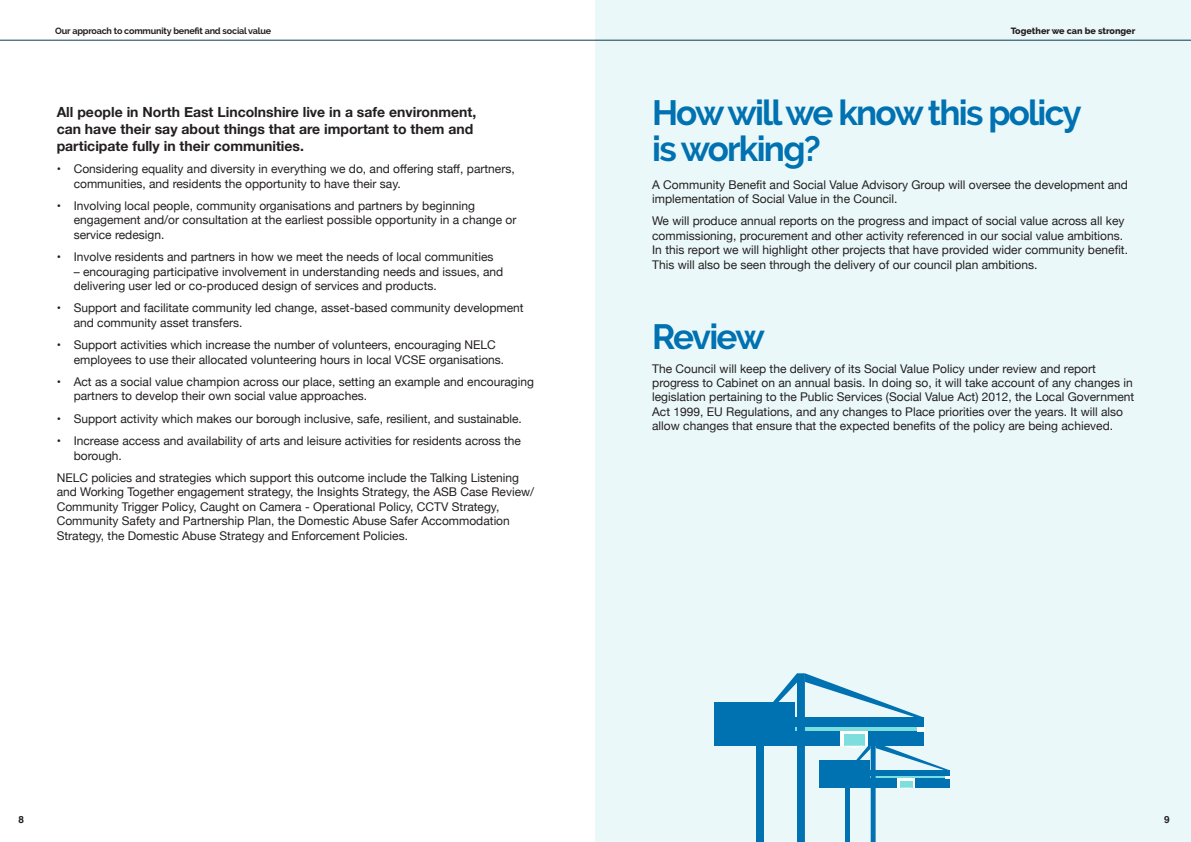
<style>
.page{position:relative;width:1191px;height:842px;background:#fff}
.page>*{position:absolute;margin:0;border:0;box-sizing:border-box;transform-origin:0 0}
.t1{font:700 35px/36px "Raleway";letter-spacing:-.05em;color:#0071b1}
.t2{font:700 14px/16.8px "Helvetica Neue";color:#231f20}
.t3{font:12px/14.4px "Helvetica Neue";color:#231f20}
.t4{font:700 10px "Helvetica";color:#231f20}
.t5{font:700 9px "Raleway";letter-spacing:-.02em;color:#231f20}
.t6{font:800 9px "Raleway";color:#231f20}
</style>
<div class="page">
<div style="left:595px;top:0;width:596px;height:842px;background:#ebf8f9"></div>
<hr style="left:722px;top:727px;width:194px;height:4px;background:#7ddede">
<div style="left:714px;top:718px;width:210px;height:9px;background:#0071b1"></div>
<div style="left:714px;top:731px;width:210px;height:15px;background:#0071b1"></div>
<svg style="left:773px;top:673px;width:24px;height:45px"></svg>
<svg style="left:805px;top:673px;width:119px;height:45px"></svg>
<div style="left:755px;top:741px;width:8px;height:101px;background:#0071b1"></div>
<div style="left:797px;top:673px;width:8px;height:169px;background:#0071b1"></div>
<div style="left:840px;top:731px;width:28px;height:15px;background:#fff"></div>
<div style="left:844px;top:734px;width:20px;height:12px;background:#7ddede"></div>
<svg style="left:916px;top:727px;width:8px;height:4px"></svg>
<div style="left:714px;top:702px;width:80px;height:44px;background:#0071b1"></div>
<hr style="left:824px;top:776px;width:121px;height:2px;background:#7ddede">
<div style="left:819px;top:770px;width:130px;height:6px;background:#0071b1"></div>
<div style="left:819px;top:778px;width:130px;height:10px;background:#0071b1"></div>
<svg style="left:844px;top:743px;width:105px;height:27px"></svg>
<div style="left:845px;top:784px;width:5px;height:58px;background:#0071b1"></div>
<div style="left:870px;top:743px;width:5px;height:99px;background:#0071b1"></div>
<div style="left:897px;top:778px;width:18px;height:10px;background:#fff"></div>
<div style="left:899px;top:781px;width:13px;height:7px;background:#7ddede"></div>
<div style="left:819px;top:760px;width:50px;height:28px;background:#0071b1"></div>
<hr style="left:0;top:40px;width:1191px;height:1px;background:#0a3d4f">
<p class="t5" style="left:55px;top:25px;width:218px">Our approach to community benefit and social value</p>
<p class="t6" style="left:1010px;top:25px;width:126px">Together we can be stronger</p>
<p class="t2" style="left:57px;top:104px;width:421px">All people in North East Lincolnshire live in a safe environment, can have their say about things that are important to them and participate fully in their communities.</p>
<p class="t3" style="left:74px;top:162px;width:442px;text-indent:-17px">• Considering equality and diversity in everything we do, and offering staff, partners, communities, and residents the opportunity to have their say.</p>
<p class="t3" style="left:74px;top:199px;width:444px;text-indent:-17px">• Involving local people, community organisations and partners by beginning engagement and/or consultation at the earliest possible opportunity in a change or service redesign.</p>
<p class="t3" style="left:57px;top:250px;width:438px">• Involve residents and partners in how we meet the needs of local communities</p>
<p class="t3" style="left:74px;top:265px;width:431px">– encouraging participative involvement in understanding needs and issues, and delivering user led or co-produced design of services and products.</p>
<p class="t3" style="left:74px;top:302px;width:451px;text-indent:-17px">• Support and facilitate community led change, asset-based community development and community asset transfers.</p>
<p class="t3" style="left:74px;top:338px;width:432px;text-indent:-17px">• Support activities which increase the number of volunteers, encouraging NELC employees to use their allocated volunteering hours in local VCSE organisations.</p>
<p class="t3" style="left:74px;top:375px;width:462px;text-indent:-17px">• Act as a social value champion across our place, setting an example and encouraging partners to develop their own social value approaches.</p>
<p class="t3" style="left:57px;top:412px;width:467px">• Support activity which makes our borough inclusive, safe, resilient, and sustainable.</p>
<p class="t3" style="left:74px;top:434px;width:449px;text-indent:-17px">• Increase access and availability of arts and leisure activities for residents across the borough.</p>
<p class="t3" style="left:57px;top:471px;width:479px">NELC policies and strategies which support this outcome include the Talking Listening and Working Together engagement strategy, the Insights Strategy, the ASB Case Review/ Community Trigger Policy, Caught on Camera - Operational Policy, CCTV Strategy, Community Safety and Partnership Plan, the Domestic Abuse Safer Accommodation Strategy, the Domestic Abuse Strategy and Enforcement Policies.</p>
<p class="t1" style="left:652px;top:95px;width:431px">How will we know this policy is working?</p>
<p class="t3" style="left:652px;top:178px;width:477px">A Community Benefit and Social Value Advisory Group will oversee the development and implementation of Social Value in the Council.</p>
<p class="t3" style="left:652px;top:215px;width:477px">We will produce annual reports on the progress and impact of social value across all key commissioning, procurement and other activity referenced in our social value ambitions.<br>In this report we will highlight other projects that have provided wider community benefit.<br>This will also be seen through the delivery of our council plan ambitions.</p>
<p class="t1" style="left:652px;top:318px;width:114px">Review</p>
<p class="t3" style="left:652px;top:362px;width:483px">The Council will keep the delivery of its Social Value Policy under review and report progress to Cabinet on an annual basis. In doing so, it will take account of any changes in legislation pertaining to the Public Services (Social Value Act) 2012, the Local Government Act 1999, EU Regulations, and any changes to Place priorities over the years. It will also allow changes that ensure that the expected benefits of the policy are being achieved.</p>
<p class="t4" style="left:18px;top:813px;width:7px">8</p>
<p class="t4" style="left:1164px;top:813px;width:7px">9</p>
</div>
